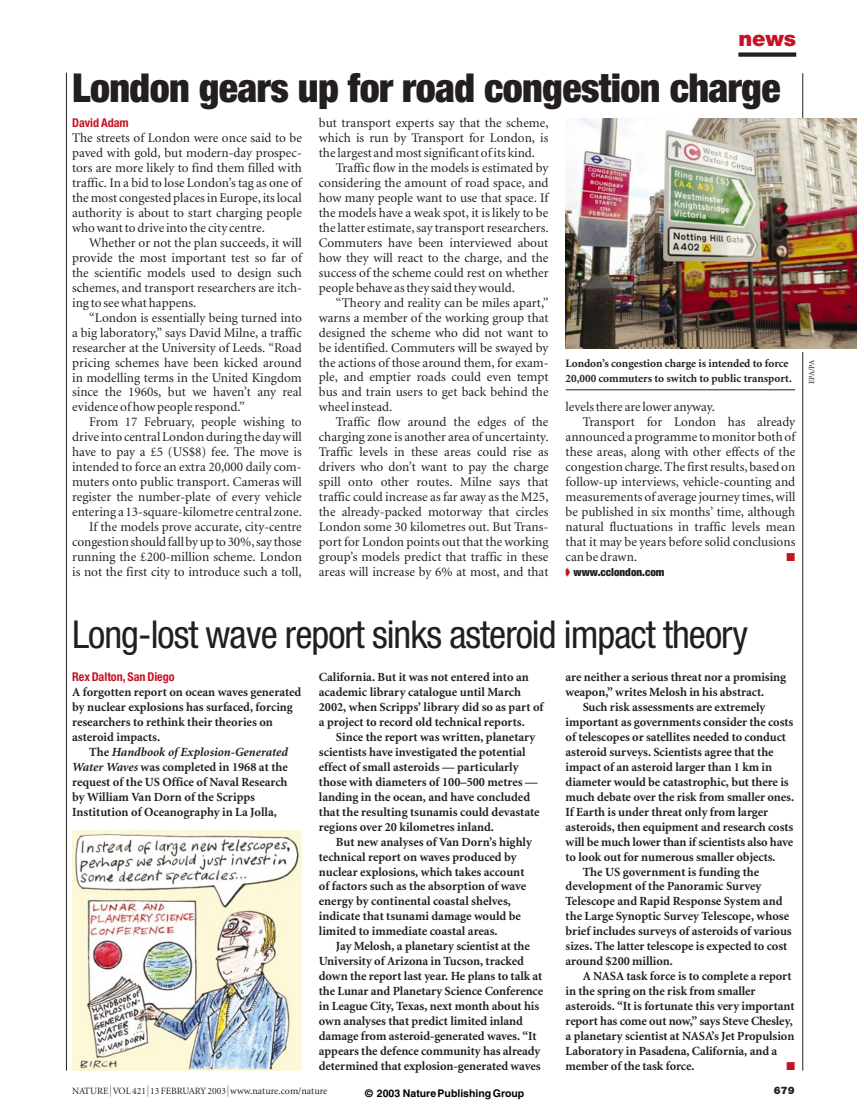
<style>
.page{position:relative;width:864px;height:1115px;background:#fff}
.page>*{position:absolute;margin:0;border:0;box-sizing:border-box;transform-origin:0 0}
.t1{font:900 condensed 39.9px "Helvetica Neue";letter-spacing:-.015em;color:#231f20}
.t2{font:condensed 38.4px "Helvetica Neue";letter-spacing:-.025em;color:#231f20}
.t3{font:900 21.3px "Helvetica Neue";color:#c41324}
.t4{font:13.2px/15px "Minion";color:#231f20;text-align:justify}
.t5{font:700 12.45px/15px "Minion";letter-spacing:-.005em;color:#231f20}
.t6{font:700 condensed 12.15px "Helvetica Neue";color:#c41324}
.t7{font:700 11.4px/15px "Minion";color:#231f20}
.t8{font:11.4px "Zapf Dingbats";color:#c41324}
.t9{font:900 condensed 11.1px "Helvetica Neue";color:#231f20}
.t10{font:700 10.5px "Helvetica";color:#000}
.t11{font:900 10.35px "Helvetica Neue";color:#231f20}
.t12{font:9.6px "Minion";color:#231f20}
.t13{font:7.8px "Minion";color:#231f20}
.s1{color:#c41324}
.s2{font-style:italic}
.s3{font-family:"Unica SB";font-weight:300;font-size:11.4px}
.s4{font-size:10.05px}
</style>
<div class="page">
<hr style="left:66px;top:73px;width:1px;height:997px;background:#231f20">
<hr style="left:802px;top:73px;width:1px;height:997px;background:#231f20">
<div style="left:738px;top:52px;width:58px;height:5px;background:#231f20"></div>
<img style="left:72px;top:830px;width:230px;height:240px">
<img style="left:566px;top:118px;width:290px;height:230px">
<hr style="left:566px;top:389px;width:229px;height:1px;background:#231f20">
<h3 class="t3" style="left:738px;top:31px;width:59px">news</h3>
<h1 class="t1" style="left:72px;top:74px;width:710px">London gears up for road congestion charge</h1>
<p class="t6" style="left:72px;top:118px;width:58px">David Adam</p>
<p class="t4" style="left:72px;top:131px;width:231px">The streets of London were once said to be paved with gold, but modern-day prospec&shy;tors are more likely to find them filled with traffic. In a bid to lose London’s tag as one of the most congested places in Europe, its local authority is about to start charging people who want to drive into the city centre.</p>
<p class="t4" style="left:72px;top:236px;width:231px;text-indent:17px">Whether or not the plan succeeds, it will provide the most important test so far of the scientific models used to design such schemes, and transport researchers are itch&shy;ing to see what happens.</p>
<p class="t4" style="left:72px;top:311px;width:231px;text-indent:17px">“London is essentially being turned into a big laboratory,” says David Milne, a traffic researcher at the University of Leeds. “Road pricing schemes have been kicked around in modelling terms in the United Kingdom since the 1960s, but we haven’t any real evidence of how people respond.”</p>
<p class="t4" style="left:72px;top:416px;width:231px;text-align:right">From 17 February, people wishing to drive into central London during the day will have to pay a £5 (US$8) fee. The move is intended to force an extra 20,000 daily com&shy;muters onto public transport. Cameras will register the number-plate of every vehicle entering a 13-square-kilometre central zone.<br>If the models prove accurate, city-centre congestion should fall by up to 30%, say those running the £200-million scheme. London is not the first city to introduce such a toll,</p>
<p class="t4" style="left:319px;top:116px;width:231px">but transport experts say that the scheme, which is run by Transport for London, is the largest and most significant of its kind.</p>
<p class="t4" style="left:319px;top:161px;width:231px;text-indent:17px">Traffic flow in the models is estimated by considering the amount of road space, and how many people want to use that space. If the models have a weak spot, it is likely to be the latter estimate, say transport researchers.<br>Commuters have been interviewed about how they will react to the charge, and the success of the scheme could rest on whether people behave as they said they would.</p>
<p class="t4" style="left:319px;top:296px;width:231px;text-indent:17px">“Theory and reality can be miles apart,” warns a member of the working group that designed the scheme who did not want to be identified. Commuters will be swayed by the actions of those around them, for exam&shy;ple, and emptier roads could even tempt bus and train users to get back behind the wheel instead.</p>
<p class="t4" style="left:319px;top:416px;width:231px;text-indent:17px">Traffic flow around the edges of the charging zone is another area of uncertainty.<br>Traffic levels in these areas could rise as drivers who don’t want to pay the charge spill onto other routes. Milne says that traffic could increase as far away as the M25, the already-packed motorway that circles London some 30 kilometres out. But Trans&shy;port for London points out that the working group’s models predict that traffic in these areas will increase by 6% at most, and that</p>
<p class="t7" style="left:566px;top:356px;width:228px">London’s congestion charge is intended to force<br>20,000 commuters to switch to public transport.</p>
<p class="t13" style="left:809px;top:384px;width:26px;rotate:-90deg">EPA/PA</p>
<p class="t4" style="left:566px;top:401px;width:151px">levels there are lower anyway.</p>
<p class="t4" style="left:583px;top:416px;width:214px">Transport for London has already</p>
<p class="t4" style="left:566px;top:431px;width:231px">announced a programme to monitor both of</p>
<p class="t4" style="left:566px;top:446px;width:231px">these areas, along with other effects of the</p>
<p class="t4" style="left:566px;top:460px;width:231px">congestion charge. The first results, based on</p>
<p class="t4" style="left:566px;top:475px;width:231px">follow-up interviews, vehicle-counting and</p>
<p class="t4" style="left:566px;top:490px;width:231px">measurements of average journey times, will</p>
<p class="t4" style="left:566px;top:505px;width:231px">be published in six months’ time, although</p>
<p class="t4" style="left:566px;top:520px;width:231px">natural fluctuations in traffic levels mean</p>
<p class="t4" style="left:566px;top:535px;width:231px">that it may be years before solid conclusions</p>
<p class="t4" style="left:566px;top:550px;width:73px">can be drawn.</p>
<p class="t8" style="left:787px;top:552px;width:10px">■</p>
<p class="t9" style="left:566px;top:568px;width:100px"><span class="s1">➧</span> www.cclondon.com</p>
<h2 class="t2" style="left:72px;top:621px;width:677px">Long-lost wave report sinks asteroid impact theory</h2>
<p class="t6" style="left:72px;top:672px;width:104px">Rex Dalton, San Diego</p>
<p class="t5" style="left:72px;top:685px;width:231px">A forgotten report on ocean waves generated by nuclear explosions has surfaced, forcing researchers to rethink their theories on asteroid impacts.</p>
<p class="t5" style="left:72px;top:745px;width:217px;text-indent:17px">The <span class="s2">Handbook of Explosion-Generated Water Waves</span> was completed in 1968 at the request of the US Office of Naval Research by William Van Dorn of the Scripps Institution of Oceanography in La Jolla,</p>
<p class="t5" style="left:319px;top:670px;width:226px">California. But it was not entered into an academic library catalogue until March 2002, when Scripps’ library did so as part of a project to record old technical reports.</p>
<p class="t5" style="left:319px;top:730px;width:222px;text-indent:17px">Since the report was written, planetary scientists have investigated the potential effect of small asteroids — particularly those with diameters of 100–500 metres — landing in the ocean, and have concluded that the resulting tsunamis could devastate regions over 20 kilometres inland.</p>
<p class="t5" style="left:319px;top:835px;width:215px;text-indent:17px">But new analyses of Van Dorn’s highly technical report on waves produced by nuclear explosions, which takes account of factors such as the absorption of wave energy by continental coastal shelves, indicate that tsunami damage would be limited to immediate coastal areas.</p>
<p class="t5" style="left:319px;top:940px;width:226px;text-indent:17px">Jay Melosh, a planetary scientist at the University of Arizona in Tucson, tracked down the report last year. He plans to talk at the Lunar and Planetary Science Conference in League City, Texas, next month about his own analyses that predict limited inland damage from asteroid-generated waves. “It appears the defence community has already determined that explosion-generated waves</p>
<p class="t5" style="left:566px;top:670px;width:222px">are neither a serious threat nor a promising</p>
<p class="t5" style="left:566px;top:685px;width:200px">weapon,” writes Melosh in his abstract.</p>
<p class="t5" style="left:583px;top:700px;width:184px">Such risk assessments are extremely</p>
<p class="t5" style="left:566px;top:715px;width:229px">important as governments consider the costs</p>
<p class="t5" style="left:566px;top:730px;width:222px">of telescopes or satellites needed to conduct</p>
<p class="t5" style="left:566px;top:745px;width:210px">asteroid surveys. Scientists agree that the</p>
<p class="t5" style="left:566px;top:760px;width:208px">impact of an asteroid larger than 1 km in</p>
<p class="t5" style="left:566px;top:775px;width:225px">diameter would be catastrophic, but there is</p>
<p class="t5" style="left:566px;top:790px;width:230px">much debate over the risk from smaller ones.</p>
<p class="t5" style="left:566px;top:805px;width:204px">If Earth is under threat only from larger</p>
<p class="t5" style="left:566px;top:820px;width:229px">asteroids, then equipment and research costs</p>
<p class="t5" style="left:566px;top:835px;width:229px">will be much lower than if scientists also have</p>
<p class="t5" style="left:566px;top:850px;width:212px">to look out for numerous smaller objects.</p>
<p class="t5" style="left:583px;top:865px;width:178px">The US government is funding the</p>
<p class="t5" style="left:566px;top:880px;width:197px">development of the Panoramic Survey</p>
<p class="t5" style="left:566px;top:895px;width:218px">Telescope and Rapid Response System and</p>
<p class="t5" style="left:566px;top:910px;width:225px">the Large Synoptic Survey Telescope, whose</p>
<p class="t5" style="left:566px;top:925px;width:228px">brief includes surveys of asteroids of various</p>
<p class="t5" style="left:566px;top:940px;width:223px">sizes. The latter telescope is expected to cost</p>
<p class="t5" style="left:566px;top:954px;width:109px">around $200 million.</p>
<p class="t5" style="left:583px;top:969px;width:210px">A NASA task force is to complete a report</p>
<p class="t5" style="left:566px;top:984px;width:191px">in the spring on the risk from smaller</p>
<p class="t5" style="left:566px;top:999px;width:231px">asteroids. “It is fortunate this very important</p>
<p class="t5" style="left:566px;top:1014px;width:229px">report has come out now,” says Steve Chesley,</p>
<p class="t5" style="left:566px;top:1029px;width:230px">a planetary scientist at NASA’s Jet Propulsion</p>
<p class="t5" style="left:566px;top:1044px;width:213px">Laboratory in Pasadena, California, and a</p>
<p class="t5" style="left:566px;top:1059px;width:130px">member of the task force.</p>
<p class="t8" style="left:786px;top:1060px;width:10px">■</p>
<p class="t12" style="left:72px;top:1086px;width:257px">NATURE<span class="s3">|</span> VOL 421 <span class="s3">|</span> 13 FEBRUARY 2003 <span class="s3">|</span> <span class="s4">www.nature.com/nature</span></p>
<p class="t11" style="left:774px;top:1086px;width:22px">679</p>
<p class="t10" style="left:365px;top:1089px;width:161px">© 2003 Nature PublishingGroup</p>
</div>
